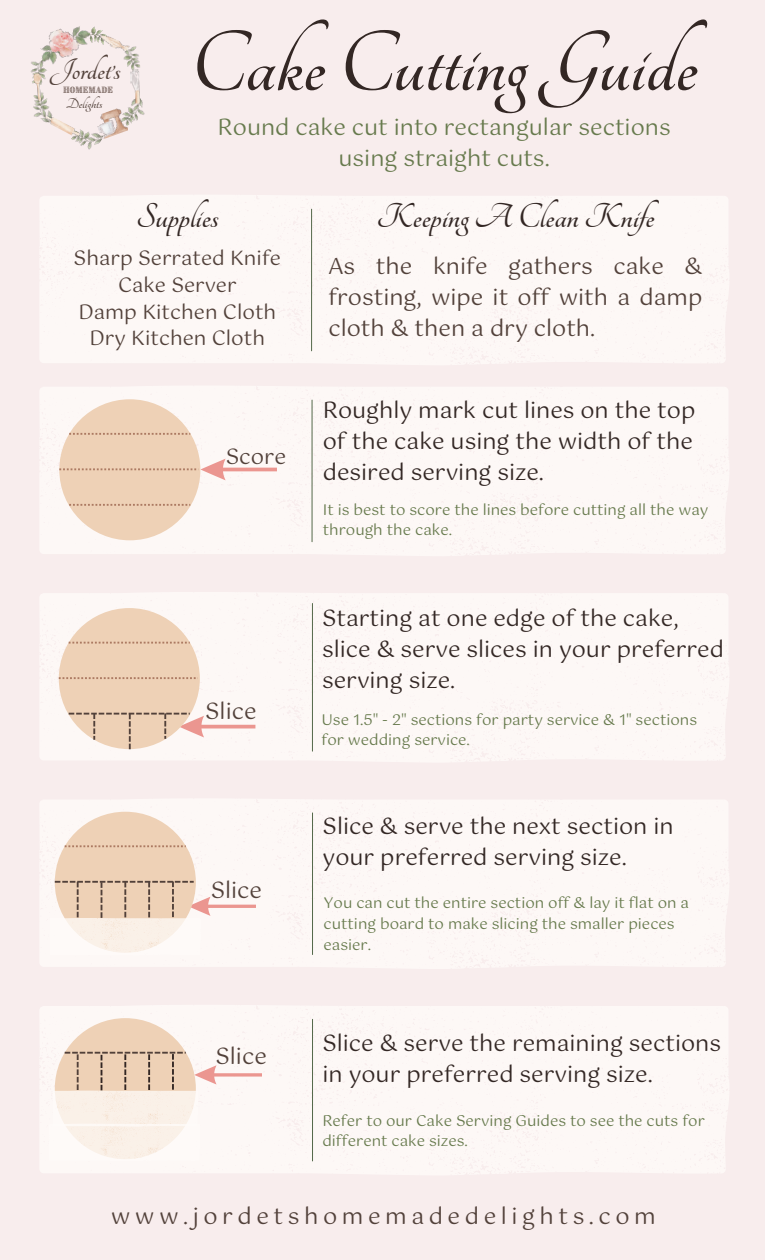
<style>
.page{position:relative;width:765px;height:1260px;background:#f8eded}
.page>*{position:absolute;margin:0;border:0;box-sizing:border-box;transform-origin:0 0}
.t1{font:700 93.75px "Tangerine";color:#332724}
.t2{font:700 37.5px "Tangerine";color:#332724}
.t3{font:700 32.38px "Tangerine";color:#52413a}
.t4{font:22.62px "Gotu";letter-spacing:.2em;color:#52413a}
.t5{font:22.5px/31px "Gotu";color:#332724}
.t6{font:22.5px/31px "Gotu";color:#52413a;text-align:justify}
.t7{font:22.5px/31px "Gotu";color:#677a4d;text-align:center}
.t8{font:21.25px "Gotu";color:#52413a}
.t9{font:20px/26.9px "Gotu";color:#52413a;text-align:center}
.t10{font:700 15.5px "Tangerine";color:#52413a}
.t11{font:15px/20.6px "Gotu";color:#677a4d}
.t12{font:7.75px "Brim Narrow Combined 1";color:#65514a}
</style>
<div class="page">
<div style="left:40px;top:386px;width:689px;height:170px;background:#fdf8f6"></div>
<hr style="left:312px;top:400px;width:1px;height:142px;background:#54684a">
<div style="left:59px;top:399px;width:141px;height:141px;background:#eed1b6;border-radius:50%"></div>
<svg style="left:59px;top:459px;width:218px;height:21px"></svg>
<svg style="left:69px;top:504px;width:121px;height:2px"></svg>
<svg style="left:69px;top:433px;width:121px;height:2px"></svg>
<div style="left:40px;top:592px;width:689px;height:170px;background:#fdf8f6"></div>
<hr style="left:312px;top:603px;width:1px;height:148px;background:#54684a">
<div style="left:59px;top:608px;width:141px;height:141px;background:#eed1b6;border-radius:50%"></div>
<svg style="left:59px;top:677px;width:139px;height:2px"></svg>
<svg style="left:69px;top:642px;width:121px;height:2px"></svg>
<svg style="left:69px;top:713px;width:186px;height:36px"></svg>
<img style="left:30px;top:61px;width:17px;height:23px">
<img style="left:33px;top:98px;width:19px;height:24px">
<img style="left:123px;top:46px;width:17px;height:23px">
<img style="left:91px;top:26px;width:12px;height:17px">
<img style="left:82px;top:30px;width:9px;height:15px">
<img style="left:33px;top:73px;width:11px;height:29px">
<img style="left:97px;top:33px;width:33px;height:21px">
<img style="left:71px;top:130px;width:31px;height:20px">
<img style="left:44px;top:114px;width:37px;height:24px">
<img style="left:128px;top:100px;width:17px;height:25px">
<img style="left:94px;top:108px;width:34px;height:32px">
<img style="left:130px;top:69px;width:11px;height:35px">
<img style="left:37px;top:45px;width:19px;height:21px">
<img style="left:46px;top:26px;width:36px;height:35px">
<div style="left:40px;top:799px;width:689px;height:170px;background:#fdf8f6"></div>
<hr style="left:312px;top:813px;width:1px;height:142px;background:#54684a">
<div style="left:55px;top:812px;width:141px;height:141px;background:#eed1b6;border-radius:50%"></div>
<svg style="left:65px;top:845px;width:121px;height:2px"></svg>
<svg style="left:50px;top:881px;width:206px;height:74px"></svg>
<div style="left:40px;top:1005px;width:689px;height:170px;background:#fdf8f6"></div>
<hr style="left:312px;top:1019px;width:1px;height:142px;background:#54684a">
<div style="left:55px;top:1018px;width:141px;height:141px;background:#eed1b6;border-radius:50%"></div>
<svg style="left:49px;top:1052px;width:213px;height:109px"></svg>
<div style="left:40px;top:195px;width:689px;height:170px;background:#fdf8f6"></div>
<hr style="left:311px;top:209px;width:1px;height:142px;background:#54684a">
<p class="t3" style="left:50px;top:54px;width:72px">Jordet’s</p>
<h1 class="t10" style="left:66px;top:97px;width:38px">Delights</h1>
<p class="t12" style="left:63px;top:85px;width:51px">HOMEMADE</p>
<p class="t1" style="left:191px;top:20px;width:508px">Cake Cutting Guide</p>
<p class="t7" style="left:218px;top:112px;width:455px">Round cake cut into rectangular sections using straight cuts.</p>
<p class="t2" style="left:136px;top:199px;width:84px">Supplies</p>
<h4 class="t9" style="left:74px;top:244px;width:209px">Sharp Serrated Knife<br>Cake Server<br>Damp Kitchen Cloth<br>Dry Kitchen Cloth</h4>
<p class="t6" style="left:328px;top:251px;width:376px">As the knife gathers cake &amp; frosting, wipe it off with a damp cloth &amp; then a dry cloth.</p>
<h4 class="t2" style="left:377px;top:199px;width:295px">KeepingACleanKnife</h4>
<p class="t8" style="left:226px;top:444px;width:62px">Score</p>
<p class="t6" style="left:205px;top:695px;width:53px">Slice</p>
<p class="t6" style="left:211px;top:875px;width:53px">Slice</p>
<h2 class="t6" style="left:216px;top:1041px;width:53px">Slice</h2>
<p class="t5" style="left:323px;top:394px;width:374px;text-align:justify">Roughly mark cut lines on the top of the cake using the width of the desired serving size.</p>
<p class="t11" style="left:323px;top:499px;width:387px">It is best to score the lines before cutting all the way through the cake.</p>
<p class="t5" style="left:322px;top:603px;width:403px">Starting at one edge of the cake, slice &amp; serve slices in your preferred serving size.</p>
<h3 class="t11" style="left:322px;top:709px;width:377px">Use 1.5" - 2" sections for party service &amp; 1" sections for wedding service.</h3>
<h4 class="t5" style="left:323px;top:811px;width:353px">Slice &amp; serve the next section in your preferred serving size.</h4>
<h2 class="t11" style="left:324px;top:893px;width:367px">You can cut the entire section off &amp; lay it flat on a cutting board to make slicing the smaller pieces easier.</h2>
<h5 class="t5" style="left:322px;top:1028px;width:400px">Slice &amp; serve the remaining sections in your preferred serving size.</h5>
<h4 class="t11" style="left:322px;top:1110px;width:384px">Refer to our Cake Serving Guides to see the cuts for different cake sizes.</h4>
<p class="t4" style="left:111px;top:1203px;width:547px">www.jordetshomemadedelights.com</p>
</div>
